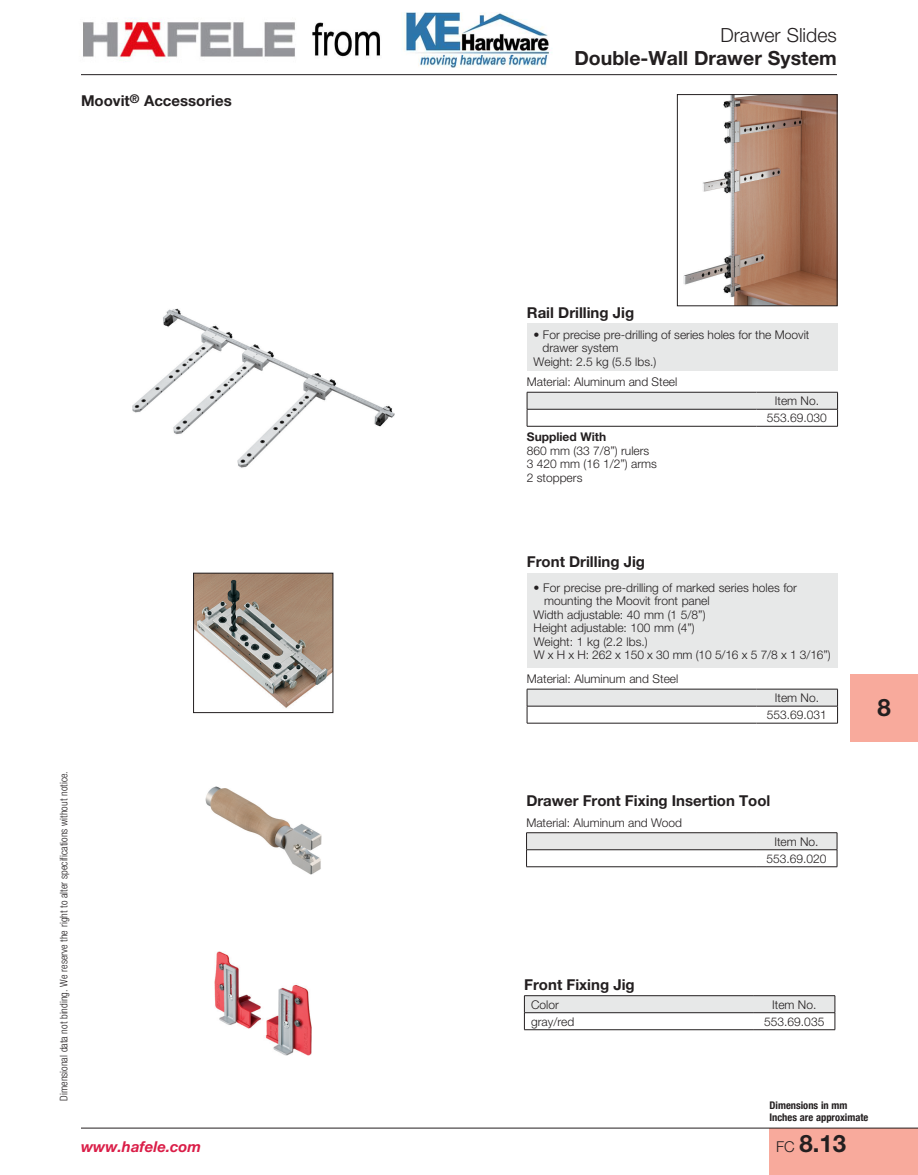
<style>
.page{position:relative;width:918px;height:1175px;background:#fff}
.page>*{position:absolute;margin:0;border:0;box-sizing:border-box;transform-origin:0 0}
.t1{font:700 24px "Helvetica Neue";color:#231f20}
.t2{font:700 19.5px "Helvetica Neue";color:#231f20}
.t3{font:300 19.5px "Helvetica Neue";color:#231f20}
.t4{font:700 15px "Helvetica Neue";color:#231f20}
.t5{font:italic 700 15px "Helvetica Neue";color:#da1e48}
.t6{font:300 12px/17px "Helvetica Neue";color:#231f20;text-align:center}
.t7{font:700 12px "Helvetica Neue";color:#231f20}
.t8{font:300 condensed 10.5px "Helvetica Neue";color:#231f20}
.t9{font:700 condensed 10.5px/12px "Helvetica Neue";color:#231f20}
.s1{font-weight:300;font-size:15px}
</style>
<div class="page">
<div style="left:770px;top:1127px;width:148px;height:47px;background:#f8aa9c"></div>
<hr style="left:81px;top:74px;width:756px;height:1px;background:#231f20">
<hr style="left:81px;top:1127px;width:837px;height:1px;background:#231f20">
<div style="left:850px;top:674px;width:68px;height:68px;background:#f8aa9c"></div>
<img style="left:205px;top:786px;width:116px;height:88px">
<div style="left:527px;top:324px;width:310px;height:47px;background:#e7e8e8"></div>
<svg style="left:527px;top:392px;width:311px;height:34px"></svg>
<hr style="left:527px;top:426px;width:230px;height:1px;background:#231f20">
<hr style="left:757px;top:426px;width:81px;height:1px;background:#231f20">
<div style="left:527px;top:573px;width:310px;height:95px;background:#e7e8e8"></div>
<svg style="left:527px;top:689px;width:311px;height:34px"></svg>
<hr style="left:527px;top:723px;width:230px;height:1px;background:#231f20">
<hr style="left:757px;top:723px;width:81px;height:1px;background:#231f20">
<svg style="left:526px;top:832px;width:312px;height:34px"></svg>
<hr style="left:526px;top:866px;width:230px;height:1px;background:#231f20">
<hr style="left:756px;top:866px;width:81px;height:1px;background:#231f20">
<svg style="left:524px;top:995px;width:312px;height:34px"></svg>
<hr style="left:524px;top:1029px;width:230px;height:1px;background:#231f20">
<hr style="left:754px;top:1029px;width:81px;height:1px;background:#231f20">
<img style="left:683px;top:96px;width:152px;height:208px">
<div style="left:677px;top:94px;width:160px;height:212px;border:1px solid #231f20"></div>
<img style="left:195px;top:575px;width:136px;height:133px">
<div style="left:193px;top:573px;width:140px;height:139px;border:1px solid #231f20"></div>
<img style="left:215px;top:951px;width:97px;height:105px">
<img style="left:132px;top:308px;width:263px;height:160px">
<img style="left:312px;top:13px;width:240px;height:54px">
<img style="left:83px;top:18px;width:212px;height:41px">
<p class="t4" style="left:81px;top:92px;width:152px">Moovit<sup>®</sup> Accessories</p>
<p class="t8" style="left:58px;top:1100px;width:331px;rotate:-90deg">Dimensional data not binding. We reserve the right to alter specifications without notice.</p>
<p class="t5" style="left:81px;top:1137px;width:122px">www.hafele.com</p>
<h2 class="t3" style="left:720px;top:24px;width:118px">Drawer Slides</h2>
<h2 class="t2" style="left:574px;top:46px;width:264px">Double-Wall Drawer System</h2>
<p class="t4" style="left:527px;top:303px;width:109px">Rail Drilling Jig</p>
<p class="t6" style="left:534px;top:325px;width:277px">• For precise pre-drilling of series holes for the Moovit</p>
<p class="t6" style="left:543px;top:339px;width:78px">drawer system</p>
<p class="t6" style="left:534px;top:352px;width:124px">Weight: 2.5 kg (5.5 lbs.)</p>
<p class="t6" style="left:527px;top:373px;width:152px">Material: Aluminum and Steel</p>
<p class="t6" style="left:767px;top:392px;width:62px">Item No.<br>553. 69. 030</p>
<p class="t7" style="left:527px;top:430px;width:81px">Supplied With</p>
<p class="t6" style="left:527px;top:443px;width:132px;line-height:13.5px;text-align:left">860 mm (33 7/8”) rulers<br>3 420 mm (16 1/2”) arms<br>2 stoppers</p>
<p class="t4" style="left:527px;top:553px;width:120px">Front Drilling Jig</p>
<p class="t6" style="left:534px;top:578px;width:265px">• For precise pre-drilling of marked series holes for</p>
<p class="t6" style="left:544px;top:592px;width:167px">mounting the Moovit front panel</p>
<p class="t6" style="left:534px;top:605px;width:173px">Width adjustable: 40 mm (1 5/8”)</p>
<p class="t6" style="left:534px;top:619px;width:163px">Height adjustable: 100 mm (4”)</p>
<p class="t6" style="left:534px;top:632px;width:116px">Weight: 1 kg (2.2 lbs.)</p>
<p class="t6" style="left:534px;top:646px;width:298px">W x H x H: 262 x 150 x 30 mm (10 5/16 x 5 7/8 x 1 3/16”)</p>
<p class="t6" style="left:527px;top:670px;width:153px">Material: Aluminum and Steel</p>
<p class="t6" style="left:767px;top:689px;width:62px">Item No.<br>553.69.031</p>
<p class="t4" style="left:526px;top:791px;width:246px">Drawer Front Fixing Insertion Tool</p>
<p class="t6" style="left:526px;top:813px;width:157px">Material: Aluminum and Wood</p>
<p class="t6" style="left:766px;top:833px;width:62px">Item No.<br>553. 69. 020</p>
<h1 class="t1" style="left:878px;top:693px;width:15px">8</h1>
<p class="t4" style="left:524px;top:974px;width:112px">Front Fixing Jig</p>
<p class="t6" style="left:531px;top:996px;width:29px">Color</p>
<p class="t6" style="left:772px;top:996px;width:46px">Item No.</p>
<p class="t6" style="left:531px;top:1013px;width:45px">gray/red</p>
<p class="t6" style="left:764px;top:1013px;width:62px">553. 69. 035</p>
<p class="t9" style="left:770px;top:1098px;width:100px">Dimensions in mm<br>Inches are approximate</p>
<h1 class="t1" style="left:776px;top:1128px;width:71px"><span class="s1">FC</span> 8.13</h1>
</div>
